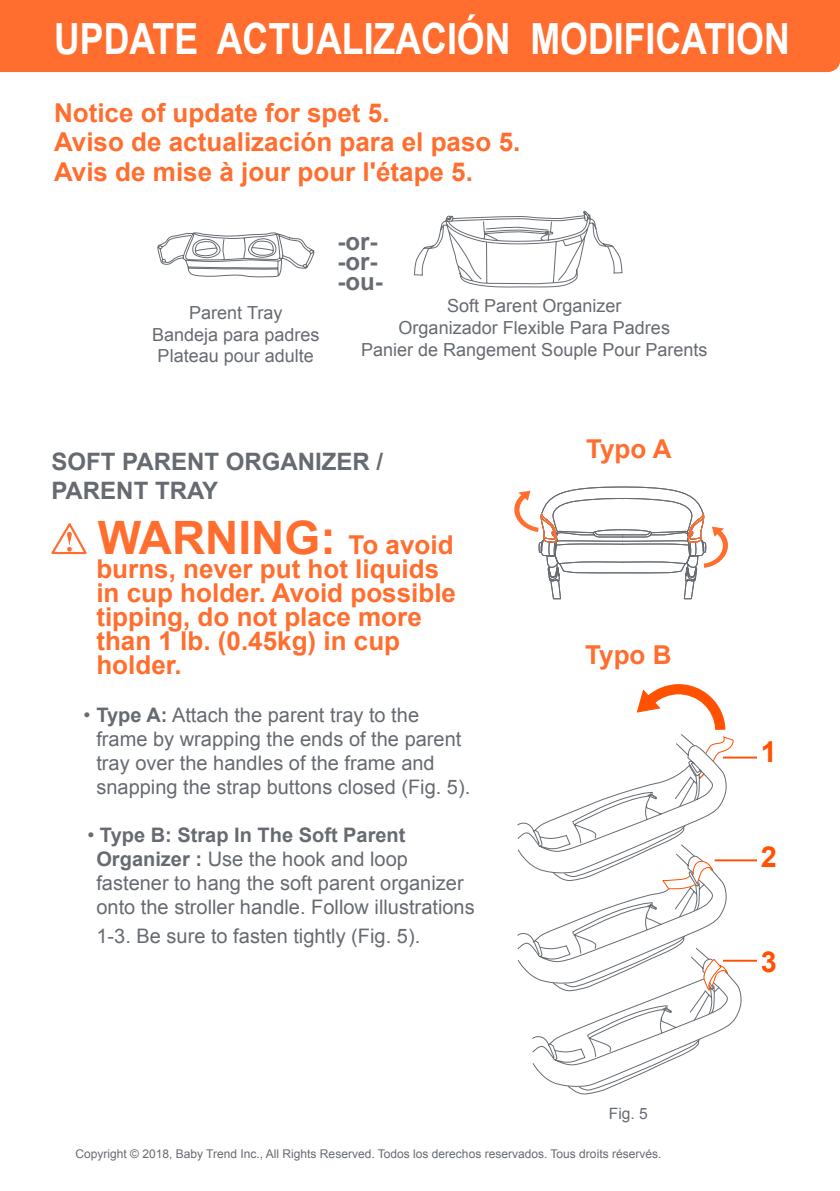
<style>
.page{position:relative;width:840px;height:1191px;background:#fff}
.page>*{position:absolute;margin:0;border:0;box-sizing:border-box;transform-origin:0 0}
.t1{font:700 46px "Arial";color:#ff6e2e}
.t2{font:700 43px "Arial";color:#fff;scale:.83 1}
.t3{font:700 28.8px "Arial";color:#ff5100}
.t4{font:700 26px/24px "Arial";color:#ff6e2e}
.t5{font:700 24px/28.8px "Arial";color:#666b71}
.t6{font:700 24px/20px "Arial";color:#676c72}
.t7{font:20px/24px "Arial";color:#666b71}
.t8{font:18px/21.6px "Arial";color:#666b71;text-align:center}
.t9{font:15.6px "Arial";color:#666b71}
.t10{font:12px "Arial";color:#666b71}
.s1{font-size:26px}
.s2{font-weight:700}
</style>
<div class="page">
<div style="left:0;top:0;width:839px;height:72px;background:#ff6e2e"></div>
<svg style="left:157px;top:232px;width:157px;height:46px"></svg>
<svg style="left:414px;top:210px;width:208px;height:78px"></svg>
<svg style="left:51px;top:523px;width:36px;height:32px"></svg>
<svg style="left:514px;top:486px;width:214px;height:114px"></svg>
<hr style="left:722px;top:756px;width:34px;height:2px;background:#ff5100">
<hr style="left:714px;top:859px;width:42px;height:2px;background:#ff5100">
<hr style="left:722px;top:959px;width:34px;height:2px;background:#ff5100">
<svg style="left:637px;top:684px;width:85px;height:28px"></svg>
<svg style="left:517px;top:737px;width:218px;height:358px"></svg>
<h2 class="t2" style="left:54px;top:10px;width:887px">UPDATE ACTUALIZACIÓN MODIFICATION</h2>
<h3 class="t4" style="left:54px;top:98px;width:467px;line-height:29.8px">Notice of update for spet 5.<br>Aviso de actualización para el paso 5.<br>Avis de mise à jour pour l'étape 5.</h3>
<p class="t6" style="left:337px;top:232px;width:47px">-or--or--ou-</p>
<p class="t8" style="left:152px;top:302px;width:169px">Parent Tray<br>Bandeja para padres<br>Plateau pour adulte</p>
<p class="t8" style="left:361px;top:295px;width:348px">Soft Parent Organizer<br>Organizador Flexible Para Padres<br>Panier de Rangement Souple Pour Parents</p>
<p class="t5" style="left:51px;top:448px;width:333px">SOFT PARENT ORGANIZER /<br>PARENT TRAY</p>
<h1 class="t1" style="left:98px;top:507px;width:357px">WARNING: <span class="s1">To avoid</span></h1>
<h3 class="t4" style="left:96px;top:558px;width:361px">burns, never put hot liquids in cup holder. Avoid possible tipping, do not place more than 1 lb. (0.45kg) in cup holder.</h3>
<p class="t7" style="left:96px;top:703px;width:375px;text-indent:-13px">• <span class="s2">Type A:</span> Attach the parent tray to the frame by wrapping the ends of the parent tray over the handles of the frame and snapping the strap buttons closed (Fig. 5).</p>
<p class="t7" style="left:96px;top:823px;width:379px;text-indent:-9px">• <span class="s2">Type B: Strap In The Soft Parent Organizer :</span> Use the hook and loop fastener to hang the soft parent organizer onto the stroller handle. Follow illustrations</p>
<p class="t7" style="left:96px;top:924px;width:325px">1-3. Be sure to fasten tightly (Fig. 5).</p>
<h3 class="t4" style="left:586px;top:438px;width:87px">Typo A</h3>
<h3 class="t4" style="left:585px;top:643px;width:88px">Typo B</h3>
<p class="t9" style="left:608px;top:1103px;width:41px">Fig. 5</p>
<p class="t10" style="left:75px;top:1146px;width:587px">Copyright © 2018, Baby Trend Inc., All Rights Reserved. Todos los derechos reservados. Tous droits réservés.</p>
<h3 class="t3" style="left:760px;top:732px;width:18px">1</h3>
<h3 class="t3" style="left:760px;top:837px;width:18px">2</h3>
<h3 class="t3" style="left:760px;top:942px;width:18px">3</h3>
</div>
